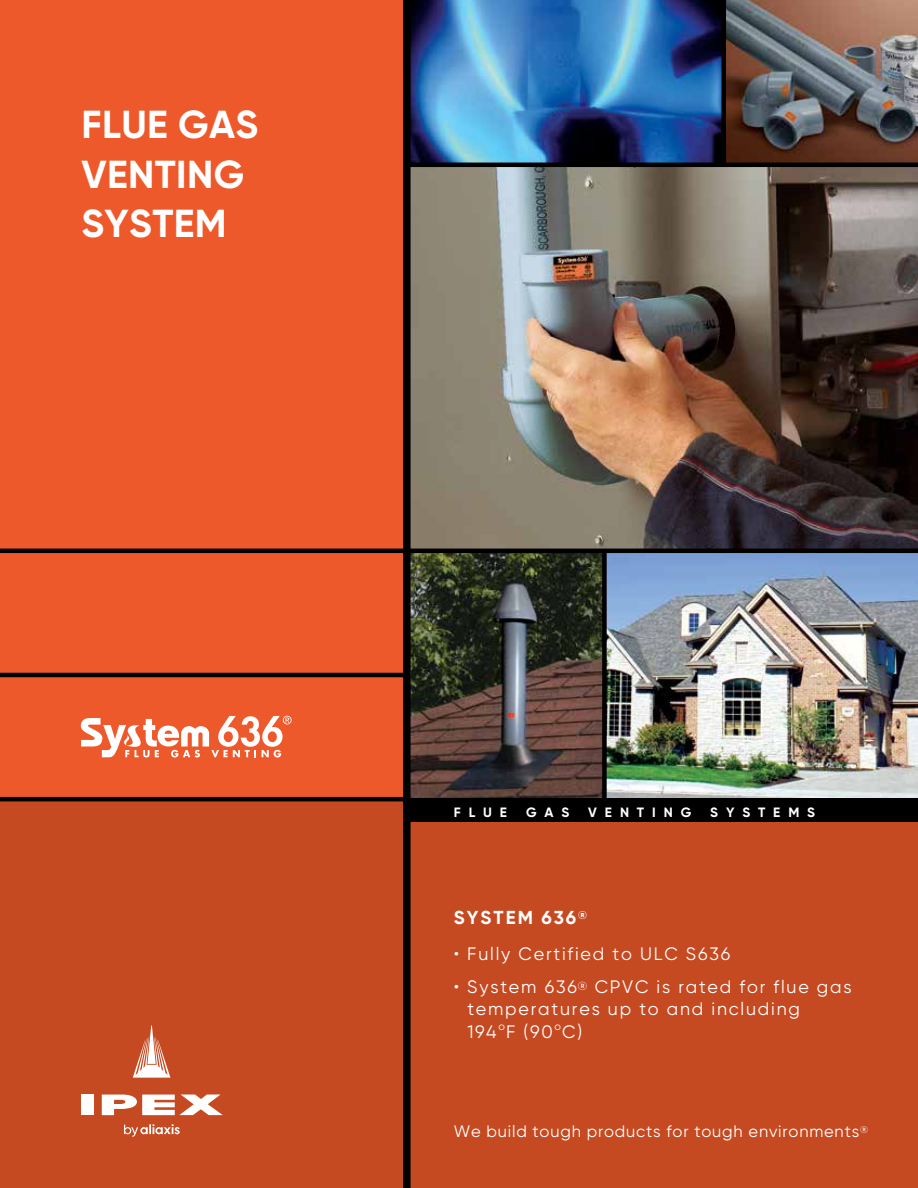
<style>
.page{position:relative;width:918px;height:1188px;background:#fff}
.page>*{position:absolute;margin:0;border:0;box-sizing:border-box;transform-origin:0 0}
.t1{font:700 39px/49.5px "Gilroy";letter-spacing:.01em;color:#fff}
.t2{font:700 18.75px "Gilroy";letter-spacing:.11em;color:#fff}
.t3{font:18px/22.5px "Gilroy";letter-spacing:.1em;color:#fff}
.t4{font:16.5px "Gilroy";letter-spacing:.05em;color:#fff}
.t5{font:700 13.5px "Gilroy";letter-spacing:.585em;color:#fff}
</style>
<div class="page">
<img style="left:411px;top:553px;width:191px;height:245px">
<img style="left:411px;top:167px;width:507px;height:382px">
<div style="left:0;top:0;width:404px;height:801px;background:#ed592a"></div>
<div style="left:0;top:799px;width:918px;height:389px;background:#c54a21"></div>
<img style="left:411px;top:0;width:311px;height:163px">
<img style="left:607px;top:553px;width:311px;height:245px">
<div style="left:411px;top:798px;width:507px;height:24px;background:#000"></div>
<img style="left:726px;top:0;width:192px;height:163px">
<div style="left:602px;top:550px;width:5px;height:251px;background:#000"></div>
<hr style="left:722px;top:0;width:4px;height:163px;background:#000">
<hr style="left:407px;top:163px;width:511px;height:4px;background:#000">
<hr style="left:0;top:549px;width:918px;height:4px;background:#000">
<hr style="left:0;top:673px;width:405px;height:4px;background:#000">
<div style="left:403px;top:0;width:8px;height:1188px;background:#000"></div>
<hr style="left:0;top:797px;width:405px;height:4px;background:#000">
<svg style="left:81px;top:716px;width:211px;height:42px"></svg>
<div style="left:81px;top:1095px;width:12px;height:20px;background:#fff"></div>
<svg style="left:102px;top:1095px;width:121px;height:20px"></svg>
<svg style="left:133px;top:1026px;width:37px;height:52px"></svg>
<svg style="left:124px;top:1124px;width:56px;height:13px"></svg>
<h1 class="t1" style="left:81px;top:100px;width:178px">FLUE GAS<br>VENTING<br>SYSTEM</h1>
<p class="t5" style="left:454px;top:803px;width:55px">FLUE</p>
<p class="t5" style="left:526px;top:803px;width:45px">GAS</p>
<p class="t5" style="left:588px;top:803px;width:104px">VENTING</p>
<p class="t5" style="left:710px;top:803px;width:106px">SYSTEMS</p>
<p class="t2" style="left:454px;top:905px;width:135px">SYSTEM 636<sup>®</sup></p>
<p class="t3" style="left:454px;top:942px;width:278px">• Fully Certified to ULC S636</p>
<p class="t3" style="left:467px;top:975px;width:386px;text-indent:-14px">• System 636<sup>®</sup> CPVC is rated for flue gas temperatures up to and including<br>194<sup>o</sup>F (90<sup>o</sup>C)</p>
<p class="t4" style="left:454px;top:1122px;width:416px">We build tough products for tough environments<sup>®</sup></p>
</div>
